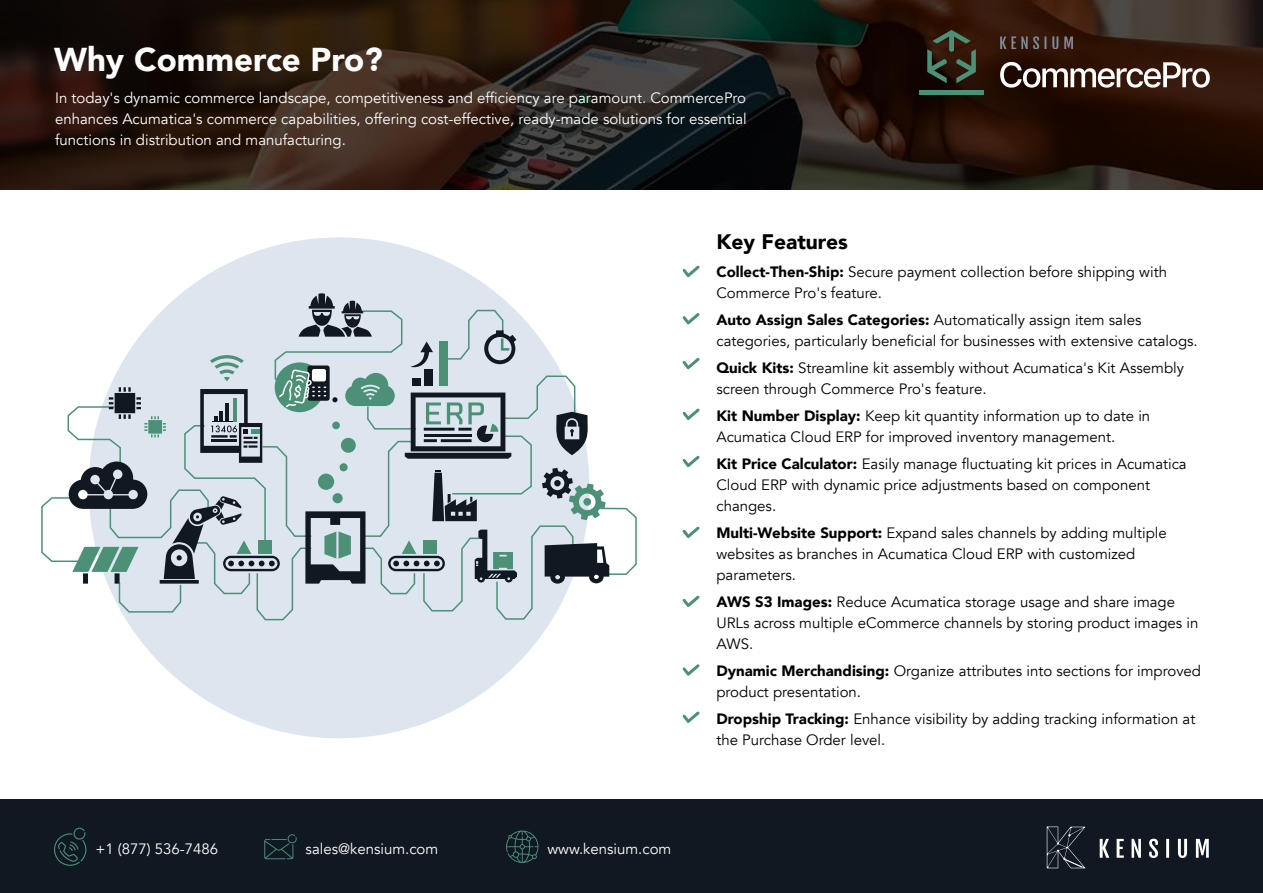
<style>
.page{position:relative;width:1263px;height:893px;background:#fff}
.page>*{position:absolute;margin:0;border:0;box-sizing:border-box;transform-origin:0 0}
.t1{font:900 33px "Avenir";color:#fff}
.t2{font:900 21px "Avenir";color:#000}
.t3{font:15px/21px "Avenir";color:#000}
.t4{font:15px/21px "Avenir";color:#fff;text-align:justify}
.s1{font-weight:900}
</style>
<div class="page">
<div style="left:89px;top:237px;width:500px;height:501px;background:#dde6ee;border-radius:50%"></div>
<img style="left:0;top:0;width:1263px;height:190px">
<svg style="left:682px;top:266px;width:18px;height:11px"></svg>
<svg style="left:682px;top:313px;width:18px;height:11px"></svg>
<svg style="left:682px;top:358px;width:18px;height:11px"></svg>
<svg style="left:682px;top:408px;width:18px;height:12px"></svg>
<svg style="left:682px;top:456px;width:18px;height:11px"></svg>
<svg style="left:682px;top:526px;width:18px;height:12px"></svg>
<svg style="left:682px;top:595px;width:18px;height:12px"></svg>
<svg style="left:682px;top:664px;width:18px;height:12px"></svg>
<svg style="left:682px;top:711px;width:18px;height:12px"></svg>
<svg style="left:41px;top:293px;width:596px;height:328px"></svg>
<div style="left:919px;top:90px;width:65px;height:5px;background:#4d9078"></div>
<svg style="left:927px;top:30px;width:49px;height:53px;background:#373828"></svg>
<svg style="left:1000px;top:62px;width:210px;height:26px"></svg>
<svg style="left:1000px;top:36px;width:73px;height:13px"></svg>
<div style="left:0;top:800px;width:1263px;height:93px;background:#101921"></div>
<svg style="left:264px;top:834px;width:33px;height:25px"></svg>
<svg style="left:506px;top:830px;width:32px;height:33px"></svg>
<svg style="left:1100px;top:839px;width:109px;height:19px"></svg>
<svg style="left:1047px;top:827px;width:38px;height:41px"></svg>
<svg style="left:54px;top:828px;width:33px;height:38px"></svg>
<h1 class="t1" style="left:54px;top:31px;width:330px">Why Commerce Pro?</h1>
<p class="t4" style="left:55px;top:88px;width:693px">In today's dynamic commerce landscape, competitiveness and efficiency are paramount. CommercePro enhances Acumatica's commerce capabilities, offering cost-effective, ready-made solutions for essential functions in distribution and manufacturing.</p>
<p class="t4" style="left:95px;top:839px;width:124px">+1 (877) 536-7486</p>
<p class="t4" style="left:306px;top:839px;width:134px">sales@kensium.com</p>
<p class="t4" style="left:547px;top:839px;width:125px">www.kensium.com</p>
<h2 class="t2" style="left:716px;top:224px;width:133px">Key Features</h2>
<p class="t3" style="left:716px;top:261px;width:452px"><span class="s1">Collect-Then-Ship:</span> Secure payment collection before shipping with<br>Commerce Pro's feature.</p>
<p class="t3" style="left:716px;top:309px;width:483px"><span class="s1">Auto Assign Sales Categories:</span> Automatically assign item sales categories, particularly beneficial for businesses with extensive catalogs.</p>
<p class="t3" style="left:716px;top:357px;width:469px"><span class="s1">Quick Kits:</span> Streamline kit assembly without Acumatica's Kit Assembly screen through Commerce Pro's feature.</p>
<p class="t3" style="left:716px;top:405px;width:435px"><span class="s1">Kit Number Display:</span> Keep kit quantity information up to date in<br>Acumatica Cloud ERP for improved inventory management.</p>
<p class="t3" style="left:716px;top:453px;width:472px"><span class="s1">Kit Price Calculator:</span> Easily manage fluctuating kit prices in Acumatica<br>Cloud ERP with dynamic price adjustments based on component changes.</p>
<p class="t3" style="left:716px;top:522px;width:452px"><span class="s1">Multi-Website Support:</span> Expand sales channels by adding multiple websites as branches in Acumatica Cloud ERP with customized parameters.</p>
<p class="t3" style="left:716px;top:591px;width:483px"><span class="s1">AWS S3 Images:</span> Reduce Acumatica storage usage and share image<br>URLs across multiple eCommerce channels by storing product images in<br>AWS.</p>
<p class="t3" style="left:716px;top:660px;width:486px"><span class="s1">Dynamic Merchandising:</span> Organize attributes into sections for improved product presentation.</p>
<p class="t3" style="left:716px;top:708px;width:480px"><span class="s1">Dropship Tracking:</span> Enhance visibility by adding tracking information at the Purchase Order level.</p>
</div>
